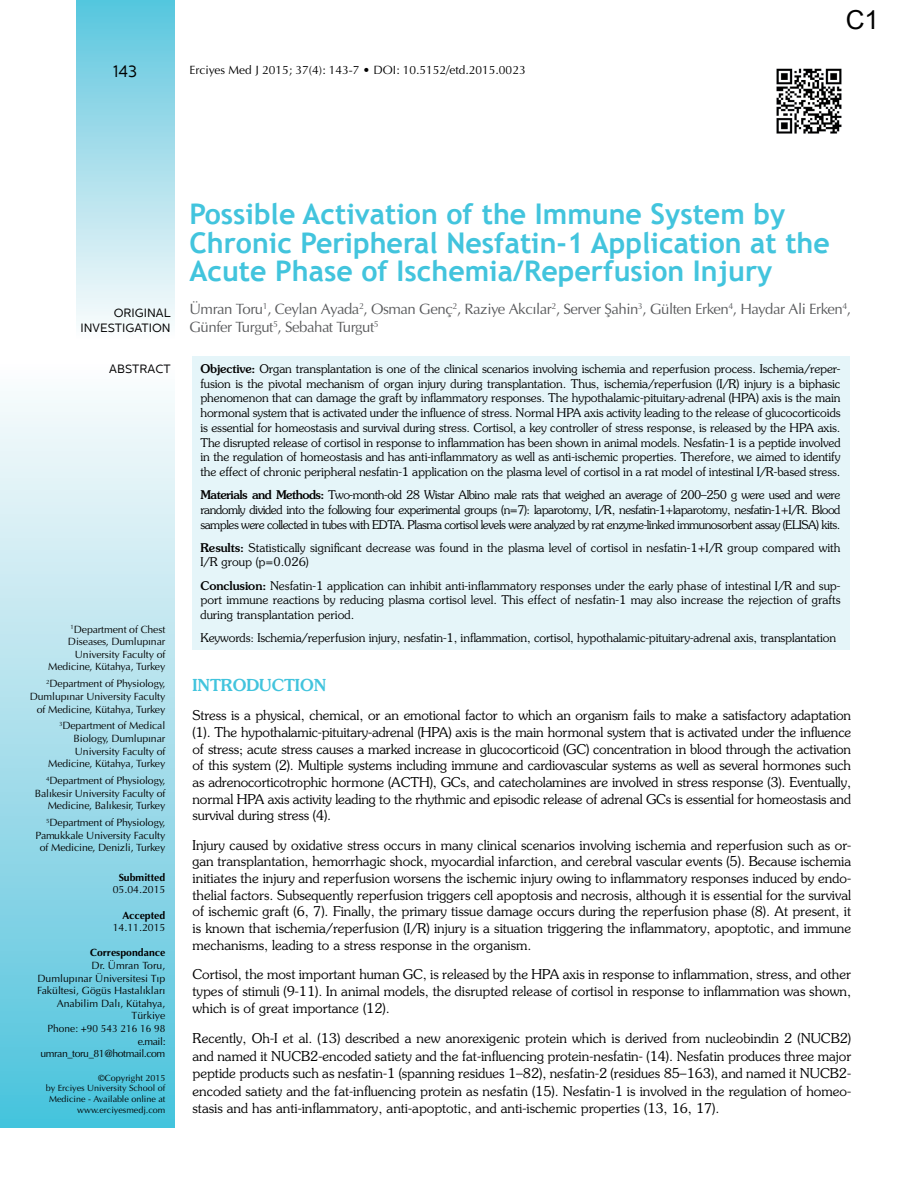
<style>
.page{position:relative;width:915px;height:1191px;background:#fff}
.page>*{position:absolute;margin:0;border:0;box-sizing:border-box;transform-origin:0 0}
.t1{font:700 28.5px/28.5px "Trebuchet MS";color:#42c4dd}
.t2{font:26.1px "Arial";color:#000}
.t3{font:500 16.5px "Souvenir Std";color:#42c4dd}
.t4{font:16.5px "Centrale Sans";color:#000}
.t5{font:15px/18px "Optima Normal Tr";letter-spacing:-.03em;color:#58595b}
.t6{font:300 13.5px/16.6px "Souvenir Std";color:#000;text-align:justify}
.t7{font:300 12px/14.7px "Souvenir Std";letter-spacing:-.01em;color:#000;text-align:justify}
.t8{font:12px "Optima Normal Tr";color:#000}
.t9{font:12px/14.4px "Centrale Sans";color:#000;text-align:right}
.t10{font:10.5px/12.6px "Optima Normal Tr";letter-spacing:-.01em;color:#000;text-align:right}
.t11{font:10.5px "Optima Bold Tr";color:#000}
.t12{font:9px/10.8px "Optima Normal Tr";color:#000;text-align:right}
.s1{font-weight:500}
.s2{font-style:italic}
</style>
<div class="page">
<div style="left:192px;top:356px;width:657px;height:294px;background:#e5f5f9"></div>
<div style="left:76px;top:0;width:98px;height:338px;background:linear-gradient(to bottom,#5ac5dd,#fdfcfc)"></div>
<div style="left:0;top:364px;width:174px;height:763px;background:linear-gradient(to bottom,#fffcfc,#4dc2dc)"></div>
<img style="left:776px;top:68px;width:66px;height:66px">
<p class="t4" style="left:113px;top:62px;width:26px">143</p>
<p class="t8" style="left:189px;top:62px;width:338px">Erciyes Med J 2015; 37(4): 143-7 • DOI: 10.5152/etd.2015.0023</p>
<h2 class="t2" style="left:845px;top:3px;width:35px">C1</h2>
<p class="t9" style="left:81px;top:306px;width:92px">ORIGINAL<br>INVESTIGATION</p>
<h1 class="t1" style="left:189px;top:200px;width:642px">Possible Activation of the Immune System by<br>Chronic Peripheral Nesfatin-1 Application at the<br>Acute Phase of Ischemia/Reperfusion Injury</h1>
<p class="t5" style="left:189px;top:300px;width:663px">Ümran Toru<sup>1</sup>, Ceylan Ayada<sup>2</sup>, Osman Genç<sup>2</sup>, Raziye Akcılar<sup>2</sup>, Server Şahin<sup>3</sup>, Gülten Erken<sup>4</sup>, Haydar Ali Erken<sup>4</sup>,<br>Günfer Turgut<sup>5</sup>, Sebahat Turgut<sup>5</sup></p>
<p class="t9" style="left:109px;top:361px;width:63px">ABSTRACT</p>
<p class="t7" style="left:200px;top:361px;width:641px"><span class="s1">Objective:</span> Organ transplantation is one of the clinical scenarios involving ischemia and reperfusion process. Ischemia/reper&shy;fusion is the pivotal mechanism of organ injury during transplantation. Thus, ischemia/reperfusion (I/R) injury is a biphasic phenomenon that can damage the graft by inflammatory responses. The hypothalamic-pituitary-adrenal (HPA) axis is the main hormonal system that is activated under the influence of stress. Normal HPA axis activity leading to the release of glucocorticoids is essential for homeostasis and survival during stress. Cortisol, a key controller of stress response, is released by the HPA axis.<br>The disrupted release of cortisol in response to inflammation has been shown in animal models. Nesfatin-1 is a peptide involved in the regulation of homeostasis and has anti-inflammatory as well as anti-ischemic properties. Therefore, we aimed to identify the effect of chronic peripheral nesfatin-1 application on the plasma level of cortisol in a rat model of intestinal I/R-based stress.</p>
<p class="t7" style="left:200px;top:487px;width:641px"><span class="s1">Materials and Methods:</span> Two-month-old 28 Wistar Albino male rats that weighed an average of 200–250 g were used and were randomly divided into the following four experimental groups (n=7): laparotomy, I/R, nesfatin-1+laparotomy, nesfatin-1+I/R. Blood samples were collected in tubes with EDTA. Plasma cortisol levels were analyzed by rat enzyme-linked immunosorbent assay (ELISA) kits.</p>
<p class="t7" style="left:200px;top:540px;width:641px"><span class="s1">Results:</span> Statistically significant decrease was found in the plasma level of cortisol in nesfatin-1+I/R group compared with<br>I/R group (p=0.026)</p>
<p class="t7" style="left:200px;top:578px;width:641px"><span class="s1">Conclusion:</span> Nesfatin-1 application can inhibit anti-inflammatory responses under the early phase of intestinal I/R and sup&shy;port immune reactions by reducing plasma cortisol level. This effect of nesfatin-1 may also increase the rejection of grafts during transplantation period.</p>
<p class="t7" style="left:200px;top:630px;width:637px">Keywords: Ischemia/reperfusion injury, nesfatin-1, inflammation, cortisol, hypothalamic-pituitary-adrenal axis, transplantation</p>
<p class="t10" style="left:48px;top:623px;width:119px"><sup>1</sup>Department of Chest<br>Diseases, Dumlupınar<br>University Faculty of<br>Medicine, Kütahya, Turkey</p>
<p class="t10" style="left:30px;top:677px;width:137px"><sup>2</sup>Department of Physiology,<br>Dumlupınar University Faculty of Medicine, Kütahya, Turkey</p>
<p class="t10" style="left:48px;top:719px;width:119px"><sup>3</sup>Department of Medical<br>Biology, Dumlupınar<br>University Faculty of<br>Medicine, Kütahya, Turkey</p>
<p class="t10" style="left:35px;top:774px;width:132px"><sup>4</sup>Department of Physiology,<br>Balıkesir University Faculty of<br>Medicine, Balıkesir, Turkey</p>
<p class="t10" style="left:35px;top:816px;width:131px"><sup>5</sup>Department of Physiology,<br>Pamukkale University Faculty of Medicine, Denizli, Turkey</p>
<p class="t11" style="left:119px;top:870px;width:48px">Submitted</p>
<p class="t10" style="left:113px;top:883px;width:54px">05.04.2015</p>
<p class="t11" style="left:122px;top:908px;width:44px">Accepted</p>
<p class="t10" style="left:113px;top:921px;width:54px">14.11.2015</p>
<p class="t11" style="left:90px;top:946px;width:77px">Correspondance</p>
<p class="t10" style="left:37px;top:959px;width:130px">Dr. Ümran Toru,<br>Dumlupınar Üniversitesi Tıp<br>Fakültesi, Gögüs Hastalıkları<br>Anabilim Dalı, Kütahya,<br>Türkiye<br>Phone: +90 543 216 16 98 e.mail: umran_toru_81@hotmail.com</p>
<p class="t12" style="left:46px;top:1072px;width:121px">©Copyright 2015<br>by Erciyes University School of<br>Medicine - Available online at www.erciyesmedj.com</p>
<p class="t3" style="left:192px;top:675px;width:135px">INTRODUCTION</p>
<p class="t6" style="left:192px;top:707px;width:660px">Stress is a physical, chemical, or an emotional factor to which an organism fails to make a satisfactory adaptation (1). The hypothalamic-pituitary-adrenal (HPA) axis is the main hormonal system that is activated under the influence of stress; acute stress causes a marked increase in glucocorticoid (GC) concentration in blood through the activation of this system (2). Multiple systems including immune and cardiovascular systems as well as several hormones such as adrenocorticotrophic hormone (ACTH), GCs, and catecholamines are involved in stress response (3). Eventually, normal HPA axis activity leading to the rhythmic and episodic release of adrenal GCs is essential for homeostasis and survival during stress (4).</p>
<p class="t6" style="left:192px;top:836px;width:660px">Injury caused by oxidative stress occurs in many clinical scenarios involving ischemia and reperfusion such as or&shy;gan transplantation, hemorrhagic shock, myocardial infarction, and cerebral vascular events (5). Because ischemia initiates the injury and reperfusion worsens the ischemic injury owing to inflammatory responses induced by endo&shy;thelial factors. Subsequently reperfusion triggers cell apoptosis and necrosis, although it is essential for the survival of ischemic graft (6, 7). Finally, the primary tissue damage occurs during the reperfusion phase (8). At present, it is known that ischemia/reperfusion (I/R) injury is a situation triggering the inflammatory, apoptotic, and immune mechanisms, leading to a stress response in the organism.</p>
<p class="t6" style="left:192px;top:965px;width:660px;line-height:17.1px">Cortisol, the most important human GC, is released by the HPA axis in response to inflammation, stress, and other types of stimuli (9-11). In animal models, the disrupted release of cortisol in response to inflammation was shown, which is of great importance (12).</p>
<p class="t6" style="left:192px;top:1029px;width:660px;line-height:17.4px">Recently, Oh-I et al. (13) described a new anorexigenic protein which is derived from nucleobindin 2 (NUCB2) and named it NUCB2-encoded <span class="s2">s</span>atiety and the fat-influencing protein-nesfatin- (14). Nesfatin produces three major peptide products such as nesfatin-1 (spanning residues 1–82), nesfatin-2 (residues 85–163), and named it NUCB2- encoded satiety and the fat-influencing protein as nesfatin (15). Nesfatin-1 is involved in the regulation of homeo&shy;stasis and has anti-inflammatory, anti-apoptotic, and anti-ischemic properties (13, 16, 17).</p>
</div>
